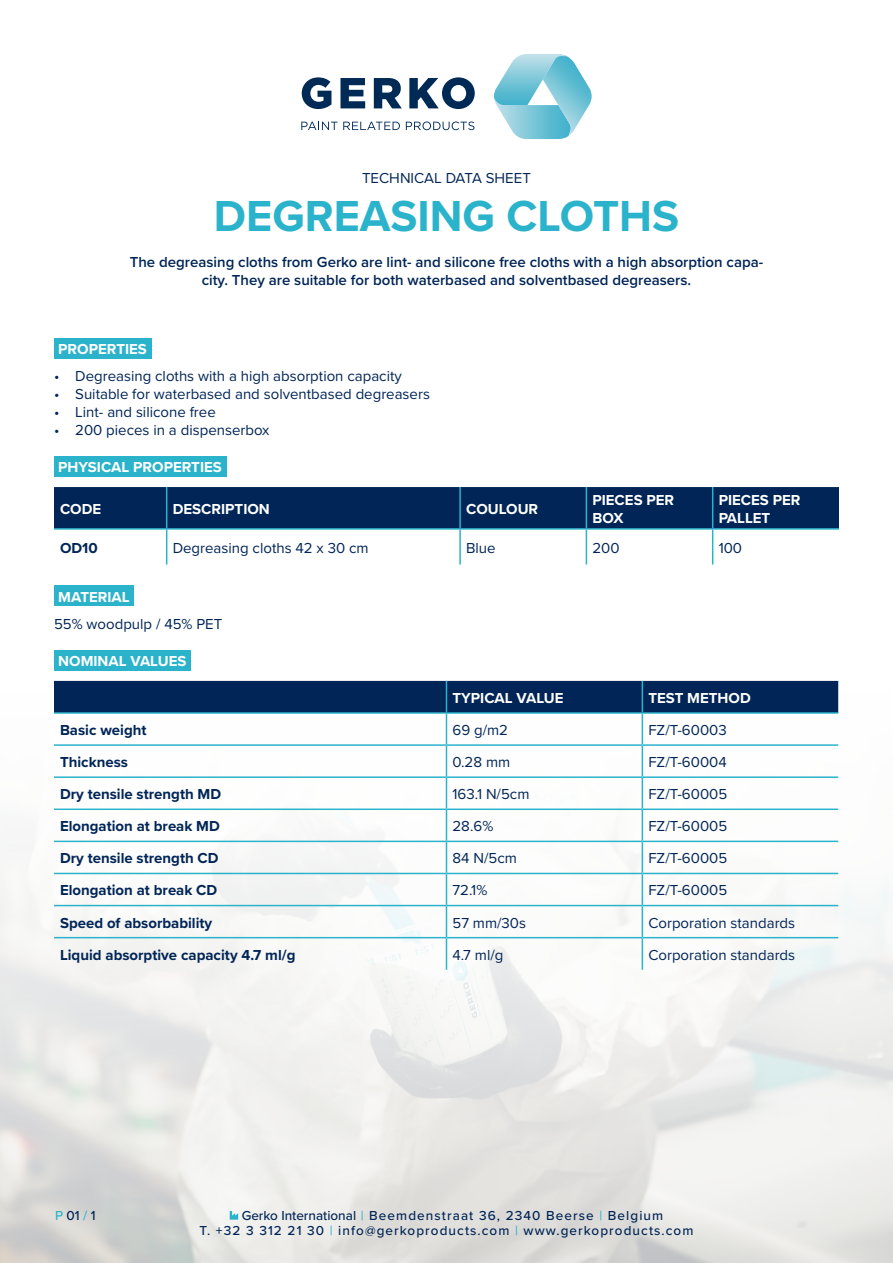
<style>
.page{position:relative;width:893px;height:1263px;background:#fff}
.page>*{position:absolute;margin:0;border:0;box-sizing:border-box;transform-origin:0 0}
.t1{font:700 45px "Proxima Nova";color:#2bb3cc}
.Alineastijl{font:15px "Proxima Nova";color:#012556}
.t2{font:700 15px "Proxima Nova";color:#012556}
.t3{font:600 15px/18px "Proxima Nova";color:#012556;text-align:center}
.t4{font:700 15px/18px "Proxima Nova";color:#fff}
.t5{font:500 13.5px/15px "Proxima Nova";letter-spacing:.08em;color:#012556}
.s1{color:#2bb3cc}
</style>
<div class="page">
<svg style="left:301px;top:122px;width:99px;height:8px"></svg>
<svg style="left:406px;top:122px;width:68px;height:8px"></svg>
<svg style="left:302px;top:77px;width:29px;height:32px"></svg>
<svg style="left:340px;top:78px;width:25px;height:30px"></svg>
<svg style="left:374px;top:78px;width:28px;height:30px"></svg>
<svg style="left:409px;top:77px;width:66px;height:32px"></svg>
<svg style="left:494px;top:54px;width:98px;height:85px"></svg>
<img style="left:0;top:670px;width:893px;height:593px">
<svg style="left:230px;top:1211px;width:8px;height:8px"></svg>
<div style="left:54px;top:338px;width:97px;height:20px;background:#2bb3cc"></div>
<div style="left:54px;top:586px;width:80px;height:20px;background:#2bb3cc"></div>
<div style="left:54px;top:456px;width:172px;height:20px;background:#2bb3cc"></div>
<div style="left:54px;top:650px;width:137px;height:20px;background:#2bb3cc"></div>
<div style="left:54px;top:681px;width:784px;height:31px;background:#012556"></div>
<hr style="left:54px;top:712px;width:392px;height:2px;background:#2bb3cc">
<hr style="left:54px;top:744px;width:392px;height:2px;background:#2bb3cc">
<hr style="left:54px;top:776px;width:392px;height:2px;background:#2bb3cc">
<hr style="left:446px;top:712px;width:196px;height:2px;background:#2bb3cc">
<hr style="left:642px;top:712px;width:196px;height:2px;background:#2bb3cc">
<hr style="left:446px;top:744px;width:196px;height:2px;background:#2bb3cc">
<hr style="left:642px;top:744px;width:196px;height:2px;background:#2bb3cc">
<hr style="left:446px;top:776px;width:196px;height:2px;background:#2bb3cc">
<hr style="left:642px;top:776px;width:196px;height:2px;background:#2bb3cc">
<hr style="left:54px;top:808px;width:392px;height:2px;background:#2bb3cc">
<hr style="left:446px;top:808px;width:196px;height:2px;background:#2bb3cc">
<hr style="left:642px;top:808px;width:196px;height:2px;background:#2bb3cc">
<hr style="left:54px;top:841px;width:392px;height:1px;background:#2bb3cc">
<hr style="left:446px;top:841px;width:196px;height:1px;background:#2bb3cc">
<hr style="left:642px;top:841px;width:196px;height:1px;background:#2bb3cc">
<hr style="left:54px;top:873px;width:392px;height:1px;background:#2bb3cc">
<hr style="left:446px;top:873px;width:196px;height:1px;background:#2bb3cc">
<hr style="left:642px;top:873px;width:196px;height:1px;background:#2bb3cc">
<hr style="left:54px;top:905px;width:392px;height:1px;background:#2bb3cc">
<hr style="left:446px;top:905px;width:196px;height:1px;background:#2bb3cc">
<hr style="left:642px;top:905px;width:196px;height:1px;background:#2bb3cc">
<hr style="left:54px;top:937px;width:392px;height:1px;background:#2bb3cc">
<hr style="left:446px;top:937px;width:196px;height:1px;background:#2bb3cc">
<hr style="left:642px;top:937px;width:196px;height:1px;background:#2bb3cc">
<hr style="left:446px;top:681px;width:1px;height:31px;background:#2bb3cc">
<hr style="left:642px;top:681px;width:1px;height:31px;background:#2bb3cc">
<hr style="left:446px;top:714px;width:1px;height:30px;background:#2bb3cc">
<hr style="left:642px;top:714px;width:1px;height:30px;background:#2bb3cc">
<hr style="left:446px;top:746px;width:1px;height:30px;background:#2bb3cc">
<hr style="left:642px;top:746px;width:1px;height:30px;background:#2bb3cc">
<hr style="left:446px;top:778px;width:1px;height:30px;background:#2bb3cc">
<hr style="left:642px;top:778px;width:1px;height:30px;background:#2bb3cc">
<hr style="left:446px;top:810px;width:1px;height:31px;background:#2bb3cc">
<hr style="left:642px;top:810px;width:1px;height:31px;background:#2bb3cc">
<hr style="left:446px;top:842px;width:1px;height:31px;background:#2bb3cc">
<hr style="left:642px;top:842px;width:1px;height:31px;background:#2bb3cc">
<hr style="left:446px;top:874px;width:1px;height:31px;background:#2bb3cc">
<hr style="left:642px;top:874px;width:1px;height:31px;background:#2bb3cc">
<hr style="left:446px;top:906px;width:1px;height:31px;background:#2bb3cc">
<hr style="left:642px;top:906px;width:1px;height:31px;background:#2bb3cc">
<hr style="left:446px;top:938px;width:1px;height:32px;background:#2bb3cc">
<hr style="left:642px;top:938px;width:1px;height:32px;background:#2bb3cc">
<div style="left:54px;top:487px;width:785px;height:41px;background:#012556"></div>
<hr style="left:166px;top:487px;width:1px;height:41px;background:#2bb3cc">
<hr style="left:459px;top:487px;width:2px;height:41px;background:#2bb3cc">
<hr style="left:586px;top:487px;width:1px;height:41px;background:#2bb3cc">
<hr style="left:712px;top:487px;width:1px;height:41px;background:#2bb3cc">
<hr style="left:54px;top:528px;width:113px;height:2px;background:#2bb3cc">
<hr style="left:166px;top:530px;width:1px;height:34px;background:#2bb3cc">
<hr style="left:459px;top:530px;width:2px;height:34px;background:#2bb3cc">
<hr style="left:586px;top:530px;width:1px;height:34px;background:#2bb3cc">
<hr style="left:167px;top:528px;width:293px;height:2px;background:#2bb3cc">
<hr style="left:460px;top:528px;width:126px;height:2px;background:#2bb3cc">
<hr style="left:586px;top:528px;width:127px;height:2px;background:#2bb3cc">
<hr style="left:712px;top:530px;width:1px;height:34px;background:#2bb3cc">
<hr style="left:713px;top:528px;width:126px;height:2px;background:#2bb3cc">
<p class="Alineastijl" style="left:362px;top:167px;width:170px">TECHNICAL DATA SHEET</p>
<p class="t1" style="left:214px;top:182px;width:467px">DEGREASING CLOTHS</p>
<p class="t3" style="left:130px;top:252px;width:635px">The degreasing cloths from Gerko are lint- and silicone free cloths with a high absorption capa&shy;city. They are suitable for both waterbased and solventbased degreasers.</p>
<p class="t4" style="left:58px;top:340px;width:90px">PROPERTIES</p>
<p class="Alineastijl" style="left:54px;top:365px;width:349px">• Degreasing cloths with a high absorption capacity</p>
<p class="Alineastijl" style="left:54px;top:383px;width:377px">• Suitable for waterbased and solventbased degreasers</p>
<p class="Alineastijl" style="left:54px;top:401px;width:163px">• Lint- and silicone free</p>
<p class="Alineastijl" style="left:54px;top:419px;width:217px">• 200 pieces in a dispenserbox</p>
<p class="t4" style="left:58px;top:458px;width:165px">PHYSICAL PROPERTIES</p>
<p class="t4" style="left:60px;top:500px;width:43px">CODE</p>
<p class="t4" style="left:173px;top:500px;width:99px">DESCRIPTION</p>
<p class="t4" style="left:466px;top:500px;width:74px">COULOUR</p>
<p class="t4" style="left:592px;top:491px;width:83px">PIECES PER<br>BOX</p>
<p class="t4" style="left:719px;top:491px;width:83px">PIECES PER<br>PALLET</p>
<p class="t2" style="left:60px;top:536px;width:39px">OD10</p>
<p class="Alineastijl" style="left:173px;top:536px;width:198px">Degreasing cloths 42 x 30 cm</p>
<p class="Alineastijl" style="left:466px;top:536px;width:31px">Blue</p>
<p class="Alineastijl" style="left:592px;top:536px;width:29px">200</p>
<p class="Alineastijl" style="left:719px;top:536px;width:25px">100</p>
<p class="t4" style="left:58px;top:588px;width:73px">MATERIAL</p>
<p class="Alineastijl" style="left:54px;top:612px;width:170px">55% woodpulp / 45% PET</p>
<p class="t4" style="left:58px;top:652px;width:130px">NOMINAL VALUES</p>
<p class="t4" style="left:452px;top:688px;width:112px">TYPICAL VALUE</p>
<p class="t4" style="left:648px;top:688px;width:104px">TEST METHOD</p>
<p class="t2" style="left:60px;top:719px;width:88px">Basic weight</p>
<p class="Alineastijl" style="left:452px;top:719px;width:57px">69 g/m2</p>
<p class="Alineastijl" style="left:648px;top:719px;width:80px">FZ/T-60003</p>
<p class="t2" style="left:60px;top:751px;width:70px">Thickness</p>
<p class="Alineastijl" style="left:452px;top:751px;width:59px">0.28 mm</p>
<p class="Alineastijl" style="left:648px;top:751px;width:80px">FZ/T-60004</p>
<p class="t2" style="left:60px;top:783px;width:163px">Dry tensile strength MD</p>
<p class="Alineastijl" style="left:452px;top:783px;width:78px">163.1 N/5cm</p>
<p class="Alineastijl" style="left:648px;top:783px;width:80px">FZ/T-60005</p>
<p class="t2" style="left:60px;top:815px;width:161px">Elongation at break MD</p>
<p class="Alineastijl" style="left:452px;top:815px;width:42px">28.6%</p>
<p class="Alineastijl" style="left:648px;top:815px;width:80px">FZ/T-60005</p>
<p class="t2" style="left:60px;top:847px;width:160px">Dry tensile strength CD</p>
<p class="Alineastijl" style="left:452px;top:847px;width:66px">84 N/5cm</p>
<p class="Alineastijl" style="left:648px;top:847px;width:80px">FZ/T-60005</p>
<p class="t2" style="left:60px;top:879px;width:159px">Elongation at break CD</p>
<p class="Alineastijl" style="left:452px;top:879px;width:36px">72.1%</p>
<p class="Alineastijl" style="left:648px;top:879px;width:80px">FZ/T-60005</p>
<p class="t2" style="left:60px;top:911px;width:154px">Speed of absorbability</p>
<p class="Alineastijl" style="left:452px;top:911px;width:75px">57 mm/30s</p>
<p class="Alineastijl" style="left:648px;top:911px;width:148px">Corporation standards</p>
<p class="t2" style="left:60px;top:943px;width:237px">Liquid absorptive capacity 4.7 ml/g</p>
<p class="Alineastijl" style="left:452px;top:943px;width:52px">4.7 ml/g</p>
<p class="Alineastijl" style="left:648px;top:943px;width:148px">Corporation standards</p>
<p class="t5" style="left:55px;top:1207px;width:42px"><span class="s1">P</span> 01 <span class="s1">/</span> 1</p>
<p class="t5" style="left:199px;top:1207px;width:495px;text-indent:42px">Gerko International <span class="s1">|</span> Beemdenstraat 36, 2340 Beerse <span class="s1">|</span> Belgium<br>T. +32 3 312 21 30 <span class="s1">|</span> info@gerkoproducts.com <span class="s1">|</span> www.gerkoproducts.com</p>
</div>
